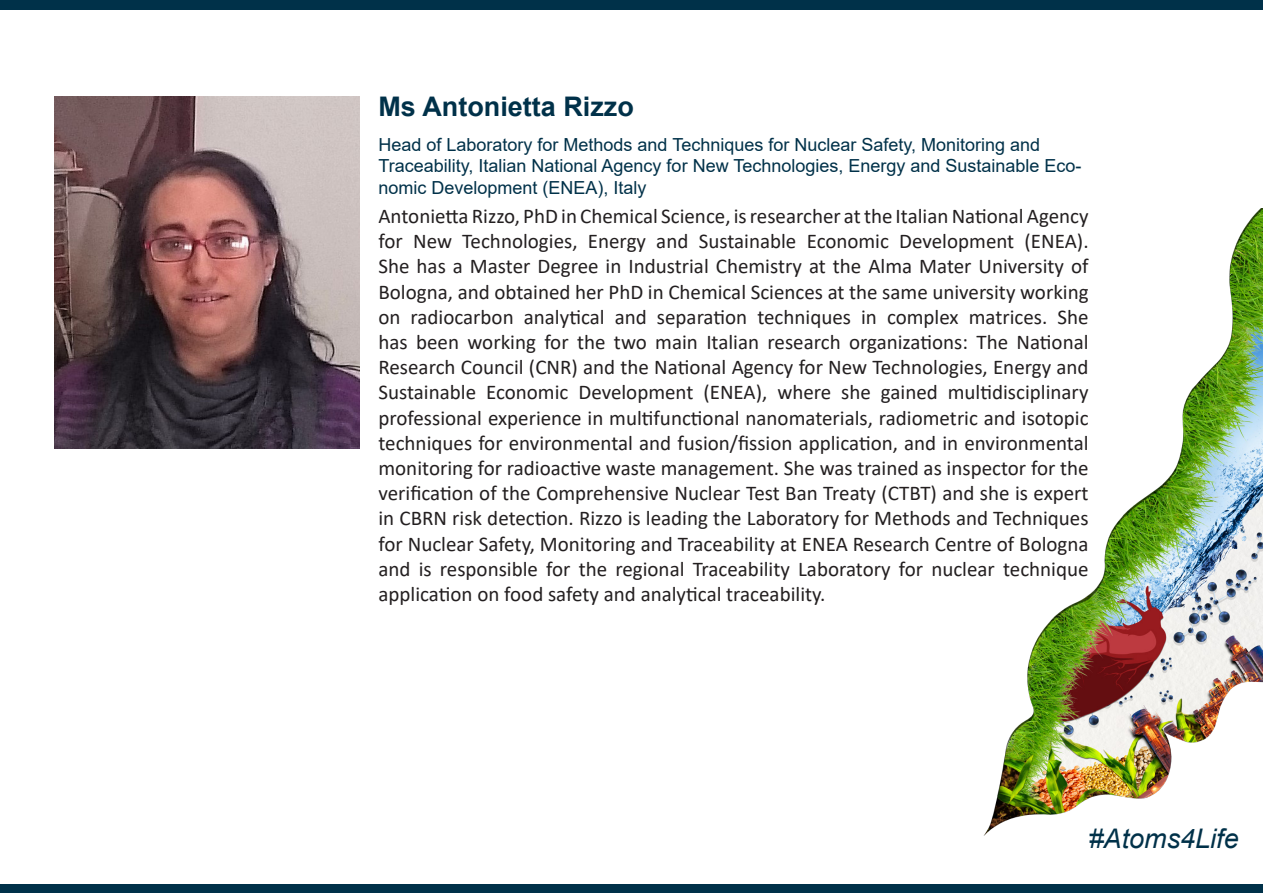
<style>
.page{position:relative;width:1263px;height:893px;background:#fff}
.page>*{position:absolute;margin:0;border:0;box-sizing:border-box;transform-origin:0 0}
.t1{font:700 27px "Arial";color:#003149}
.t2{font:italic 27px "Arial";color:#003149}
.t3{font:21px/25.2px "Calibri";color:#231f20;text-align:justify}
.t4{font:18px/21.6px "Arial";color:#003149}
</style>
<div class="page">
<img style="left:983px;top:208px;width:280px;height:628px">
<div style="left:0;top:0;width:1263px;height:10px;background:#003149"></div>
<div style="left:0;top:884px;width:1263px;height:9px;background:#003149"></div>
<img style="left:54px;top:97px;width:305px;height:352px">
<p class="t1" style="left:378px;top:88px;width:257px">Ms Antonietta Rizzo</p>
<p class="t4" style="left:378px;top:133px;width:705px">Head of Laboratory for Methods and Techniques for Nuclear Safety, Monitoring and<br>Traceability, Italian National Agency for New Technologies, Energy and Sustainable Eco&shy;nomic Development (ENEA), Italy</p>
<p class="t3" style="left:378px;top:203px;width:712px">Antonietta Rizzo, PhD in Chemical Science, is researcher at the Italian National Agency for New Technologies, Energy and Sustainable Economic Development (ENEA).<br>She has a Master Degree in Industrial Chemistry at the Alma Mater University of Bologna, and obtained her PhD in Chemical Sciences at the same university working on radiocarbon analytical and separation techniques in complex matrices. She has been working for the two main Italian research organizations: The National Research Council (CNR) and the National Agency for New Technologies, Energy and Sustainable Economic Development (ENEA), where she gained multidisciplinary professional experience in multifunctional nanomaterials, radiometric and isotopic techniques for environmental and fusion/fission application, and in environmental monitoring for radioactive waste management. She was trained as inspector for the verification of the Comprehensive Nuclear Test Ban Treaty (CTBT) and she is expert in CBRN risk detection. Rizzo is leading the Laboratory for Methods and Techniques for Nuclear Safety, Monitoring and Traceability at ENEA Research Centre of Bologna and is responsible for the regional Traceability Laboratory for nuclear technique application on food safety and analytical traceability.</p>
<p class="t2" style="left:1089px;top:821px;width:152px">#Atoms4Life</p>
</div>
